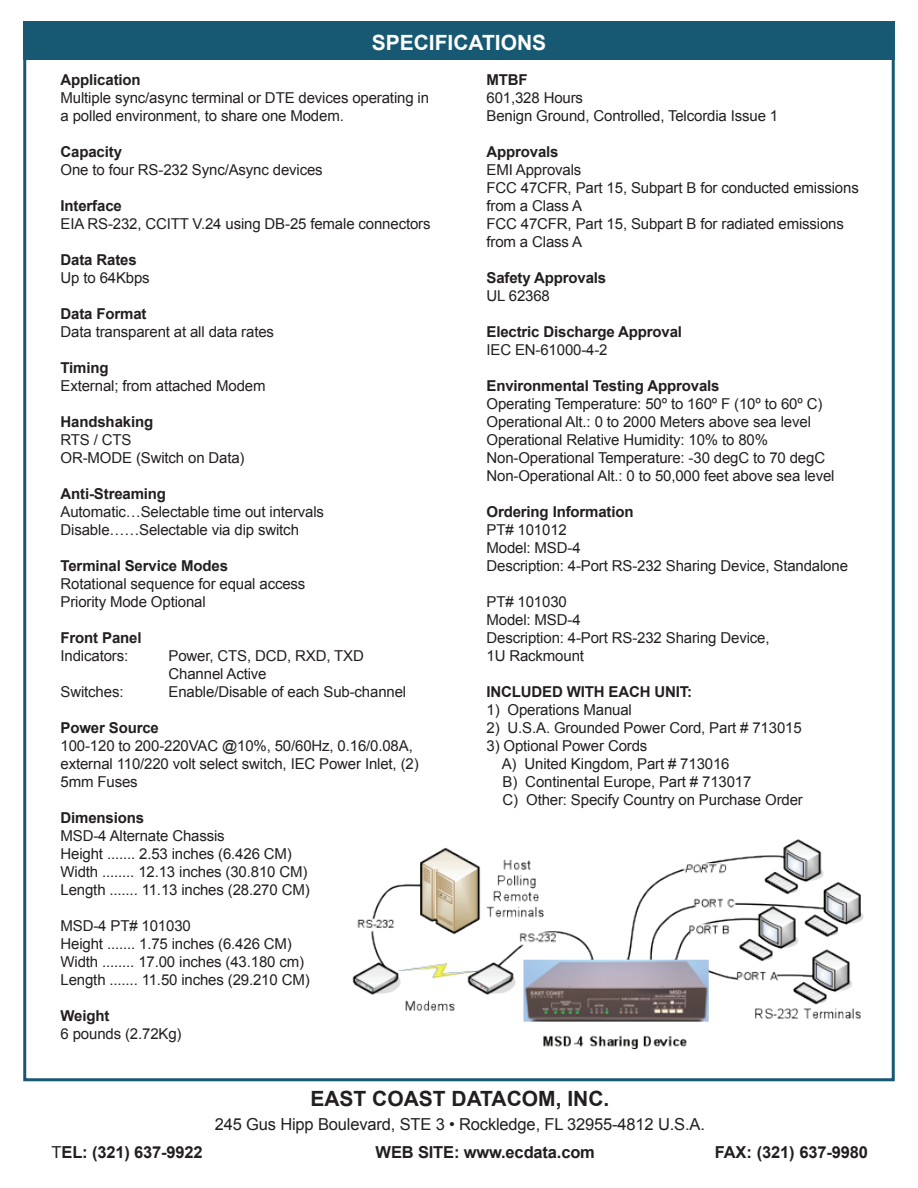
<style>
.page{position:relative;width:918px;height:1188px;background:#fff}
.page>*{position:absolute;margin:0;border:0;box-sizing:border-box;transform-origin:0 0}
.t1{font:700 21px "Arial";color:#231f20}
.t2{font:700 21px "Arial";color:#fff}
.t3{font:700 16.5px "Arial";letter-spacing:-.01em;color:#231f20}
.t4{font:16.5px "Arial";letter-spacing:-.01em;color:#231f20}
.t5{font:15px/18px "Arial";letter-spacing:-.01em;color:#231f20}
.t6{font:700 15px "Arial";letter-spacing:-.01em;color:#231f20}
.s1{font-weight:400}
</style>
<div class="page">
<div style="left:23px;top:21px;width:872px;height:39px;background:#175973"></div>
<img style="left:352px;top:839px;width:512px;height:211px">
<h1 class="t2" style="left:372px;top:29px;width:176px">SPECIFICATIONS</h1>
<p class="t6" style="left:487px;top:70px;width:43px">MTBF</p>
<p class="t5" style="left:487px;top:89px;width:293px">601,328 Hours<br>Benign Ground, Controlled, Telcordia Issue 1</p>
<p class="t6" style="left:487px;top:142px;width:74px">Approvals</p>
<p class="t5" style="left:487px;top:161px;width:374px">EMI Approvals<br>FCC 47CFR, Part 15, Subpart B for conducted emissions from a Class A<br>FCC 47CFR, Part 15, Subpart B for radiated emissions from a Class A</p>
<p class="t6" style="left:487px;top:268px;width:121px">Safety Approvals</p>
<p class="t5" style="left:487px;top:287px;width:65px">UL 62368</p>
<p class="t6" style="left:487px;top:322px;width:197px">Electric Discharge Approval</p>
<p class="t5" style="left:487px;top:341px;width:123px">IEC EN-61000-4-2</p>
<p class="t6" style="left:487px;top:376px;width:235px">Environmental Testing Approvals</p>
<p class="t5" style="left:487px;top:395px;width:350px">Operating Temperature: 50º to 160º F (10º to 60º C)<br>Operational Alt.: 0 to 2000 Meters above sea level Operational Relative Humidity: 10% to 80% Non-Operational Temperature: -30 degC to 70 degC Non-Operational Alt.: 0 to 50,000 feet above sea level</p>
<p class="t6" style="left:487px;top:502px;width:149px">Ordering Information</p>
<p class="t5" style="left:487px;top:521px;width:363px">PT# 101012<br>Model: MSD-4<br>Description: 4-Port RS-232 Sharing Device, Standalone</p>
<p class="t5" style="left:487px;top:593px;width:285px">PT# 101030<br>Model: MSD-4<br>Description: 4-Port RS-232 Sharing Device,<br>1U Rackmount</p>
<p class="t6" style="left:487px;top:682px;width:207px">INCLUDED WITH EACH UNIT:</p>
<p class="t5" style="left:487px;top:701px;width:147px">1) Operations Manual</p>
<p class="t5" style="left:487px;top:719px;width:317px">2) U.S.A. Grounded Power Cord, Part # 713015</p>
<p class="t5" style="left:502px;top:737px;width:303px;text-indent:-15px">3) Optional Power Cords<br>A) United Kingdom, Part # 713016<br>B) Continental Europe, Part # 713017<br>C) Other: Specify Country on Purchase Order</p>
<p class="t6" style="left:61px;top:70px;width:82px">Application</p>
<p class="t5" style="left:61px;top:89px;width:370px">Multiple sync/async terminal or DTE devices operating in a polled environment, to share one Modem.</p>
<p class="t6" style="left:61px;top:142px;width:63px">Capacity</p>
<p class="t5" style="left:61px;top:161px;width:264px">One to four RS-232 Sync/Async devices</p>
<p class="t6" style="left:61px;top:196px;width:63px">Interface</p>
<p class="t5" style="left:61px;top:215px;width:372px">EIA RS-232, CCITT V.24 using DB-25 female connectors</p>
<p class="t6" style="left:61px;top:250px;width:78px">Data Rates</p>
<p class="t5" style="left:61px;top:269px;width:91px">Up to 64Kbps</p>
<p class="t6" style="left:61px;top:304px;width:88px">Data Format</p>
<p class="t5" style="left:61px;top:323px;width:215px">Data transparent at all data rates</p>
<p class="t6" style="left:61px;top:358px;width:50px">Timing</p>
<p class="t5" style="left:61px;top:377px;width:207px">External; from attached Modem</p>
<p class="t6" style="left:61px;top:412px;width:94px">Handshaking</p>
<p class="t5" style="left:61px;top:431px;width:186px">RTS / CTS<br>OR-MODE (Switch on Data)</p>
<p class="t6" style="left:61px;top:484px;width:107px">Anti-Streaming</p>
<p class="t5" style="left:61px;top:503px;width:265px">Automatic…Selectable time out intervals<br>Disable……Selectable via dip switch</p>
<p class="t6" style="left:61px;top:556px;width:169px">Terminal Service Modes</p>
<p class="t5" style="left:61px;top:575px;width:246px">Rotational sequence for equal access<br>Priority Mode Optional</p>
<p class="t6" style="left:61px;top:628px;width:83px">Front Panel</p>
<p class="t5" style="left:61px;top:647px;width:69px">Indicators:</p>
<p class="t5" style="left:169px;top:647px;width:197px">Power, CTS, DCD, RXD, TXD<br>Channel Active</p>
<p class="t5" style="left:61px;top:683px;width:64px">Switches:</p>
<p class="t5" style="left:169px;top:683px;width:239px">Enable/Disable of each Sub-channel</p>
<p class="t6" style="left:61px;top:718px;width:100px">Power Source</p>
<p class="t5" style="left:61px;top:737px;width:360px">100-120 to 200-220VAC @10%, 50/60Hz, 0.16/0.08A, external 110/220 volt select switch, IEC Power Inlet, (2)<br>5mm Fuses</p>
<p class="t6" style="left:61px;top:808px;width:85px">Dimensions</p>
<p class="t5" style="left:61px;top:827px;width:251px">MSD-4 Alternate Chassis<br>Height ....... 2.53 inches (6.426 CM)<br>Width ........ 12.13 inches (30.810 CM)<br>Length ....... 11.13 inches (28.270 CM)</p>
<p class="t5" style="left:61px;top:917px;width:251px">MSD-4 PT# 101030<br>Height ....... 1.75 inches (6.426 CM)<br>Width ........ 17.00 inches (43.180 cm)<br>Length ....... 11.50 inches (29.210 CM)</p>
<p class="t6" style="left:61px;top:1006px;width:50px">Weight</p>
<p class="t5" style="left:61px;top:1025px;width:123px">6 pounds (2.72Kg)</p>
<h1 class="t1" style="left:310px;top:1084px;width:301px">EAST COAST DATACOM, INC.</h1>
<p class="t4" style="left:215px;top:1113px;width:492px">245 Gus Hipp Boulevard, STE 3 • Rockledge, FL 32955-4812 U.S.A.</p>
<p class="t3" style="left:52px;top:1141px;width:153px"><span class="s1">T</span>EL: (321) 637-9922</p>
<p class="t3" style="left:376px;top:1141px;width:221px">WEB SITE: www.ecdata.com</p>
<p class="t3" style="left:715px;top:1141px;width:155px">FAX: (321) 637-9980</p>
</div>
